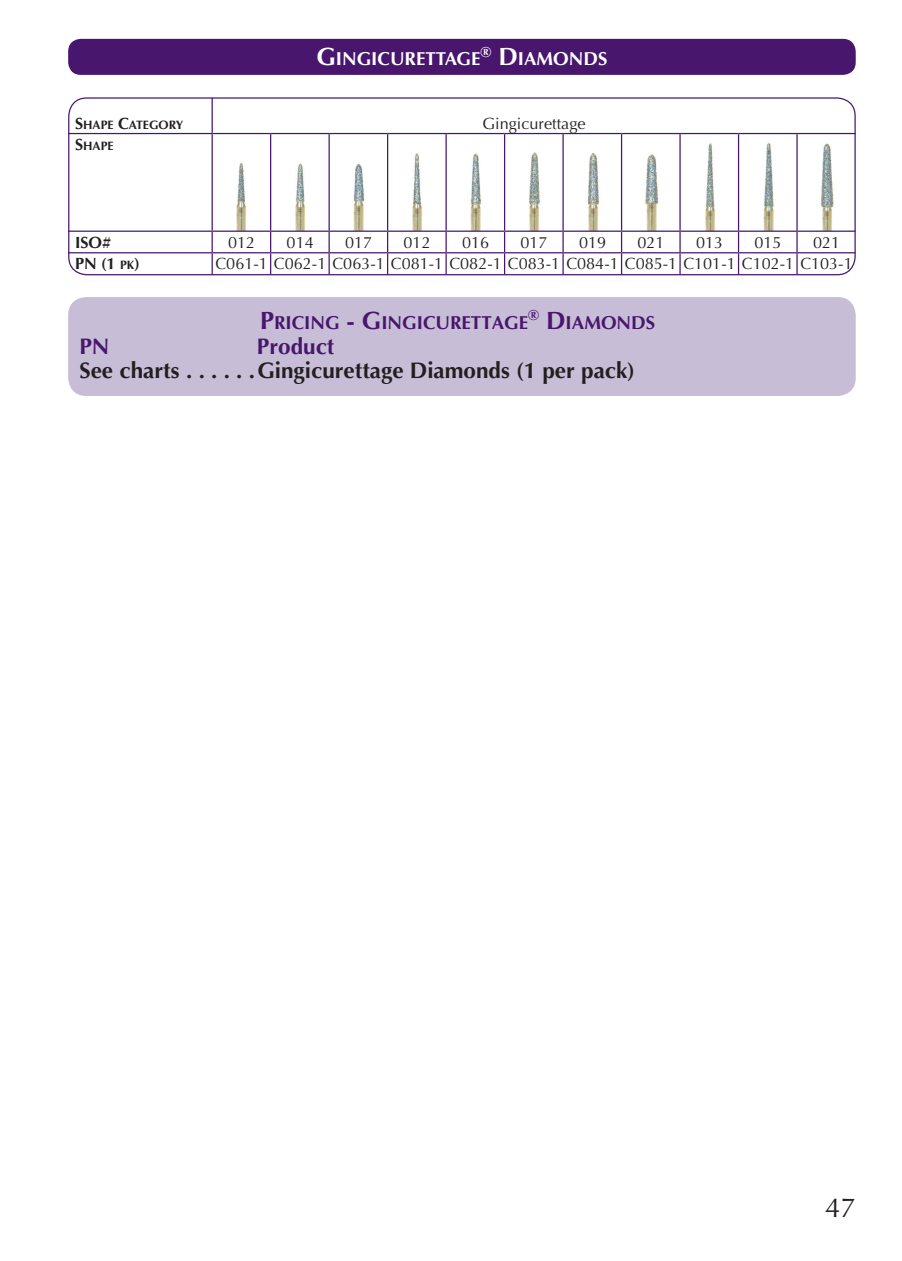
<style>
.page{position:relative;width:902px;height:1261px;background:#fff}
.page>*{position:absolute;margin:0;border:0;box-sizing:border-box;transform-origin:0 0}
.t1{font:27.5px "Optima";color:#231f20}
.t2{font:700 22.5px "Optima";color:#231f20}
.t3{font:700 22.5px "Optima";color:#48166d}
.t4{font:700 18.75px "Optima";color:#48166d}
.t5{font:700 18.75px "Optima";color:#fff}
.t6{font:16.25px "Optima";color:#231f20}
.t7{font:700 16.25px "Optima";color:#231f20}
.t8{font:700 12.25px "Optima";color:#231f20}
.s1{font-size:25px}
.s2{font-size:16.25px}
.s3{font-size:12.25px}
</style>
<div class="page">
<div style="left:68px;top:297px;width:788px;height:99px;background:#c7bdd6;border-radius:18px"></div>
<div style="left:68px;top:39px;width:788px;height:36px;background:#48166d;border-radius:13px"></div>
<div style="left:68px;top:97px;width:788px;height:178px;border:1px solid #48166d;border-radius:18px"></div>
<img style="left:236px;top:163px;width:10px;height:67px">
<img style="left:295px;top:163px;width:10px;height:67px">
<img style="left:353px;top:163px;width:12px;height:67px">
<img style="left:412px;top:153px;width:10px;height:77px">
<img style="left:470px;top:153px;width:11px;height:77px">
<img style="left:529px;top:152px;width:11px;height:78px">
<img style="left:587px;top:153px;width:13px;height:77px">
<img style="left:645px;top:154px;width:14px;height:76px">
<img style="left:705px;top:143px;width:10px;height:87px">
<img style="left:763px;top:143px;width:11px;height:87px">
<img style="left:820px;top:143px;width:14px;height:87px">
<hr style="left:212px;top:98px;width:1px;height:35px;background:#48166d">
<hr style="left:68px;top:133px;width:144px;height:1px;background:#48166d">
<hr style="left:212px;top:133px;width:59px;height:1px;background:#48166d">
<hr style="left:212px;top:134px;width:1px;height:96px;background:#48166d">
<hr style="left:271px;top:133px;width:58px;height:1px;background:#48166d">
<hr style="left:270px;top:134px;width:1px;height:96px;background:#48166d">
<hr style="left:329px;top:133px;width:59px;height:1px;background:#48166d">
<hr style="left:329px;top:134px;width:1px;height:96px;background:#48166d">
<hr style="left:388px;top:133px;width:58px;height:1px;background:#48166d">
<hr style="left:387px;top:134px;width:1px;height:96px;background:#48166d">
<hr style="left:446px;top:133px;width:59px;height:1px;background:#48166d">
<hr style="left:445px;top:134px;width:2px;height:96px;background:#48166d">
<hr style="left:505px;top:133px;width:58px;height:1px;background:#48166d">
<hr style="left:504px;top:134px;width:1px;height:96px;background:#48166d">
<hr style="left:563px;top:133px;width:59px;height:1px;background:#48166d">
<hr style="left:562px;top:134px;width:2px;height:96px;background:#48166d">
<hr style="left:622px;top:133px;width:58px;height:1px;background:#48166d">
<hr style="left:621px;top:134px;width:1px;height:96px;background:#48166d">
<hr style="left:680px;top:133px;width:59px;height:1px;background:#48166d">
<hr style="left:679px;top:134px;width:2px;height:96px;background:#48166d">
<hr style="left:739px;top:133px;width:58px;height:1px;background:#48166d">
<hr style="left:738px;top:134px;width:1px;height:96px;background:#48166d">
<hr style="left:797px;top:133px;width:58px;height:1px;background:#48166d">
<hr style="left:796px;top:134px;width:2px;height:96px;background:#48166d">
<hr style="left:68px;top:230px;width:144px;height:2px;background:#48166d">
<hr style="left:212px;top:230px;width:59px;height:2px;background:#48166d">
<hr style="left:271px;top:230px;width:58px;height:2px;background:#48166d">
<hr style="left:329px;top:230px;width:59px;height:2px;background:#48166d">
<hr style="left:388px;top:230px;width:58px;height:2px;background:#48166d">
<hr style="left:446px;top:230px;width:59px;height:2px;background:#48166d">
<hr style="left:445px;top:232px;width:2px;height:20px;background:#48166d">
<hr style="left:505px;top:230px;width:58px;height:2px;background:#48166d">
<hr style="left:563px;top:230px;width:59px;height:2px;background:#48166d">
<hr style="left:562px;top:232px;width:2px;height:20px;background:#48166d">
<hr style="left:622px;top:230px;width:58px;height:2px;background:#48166d">
<hr style="left:680px;top:230px;width:59px;height:2px;background:#48166d">
<hr style="left:679px;top:232px;width:2px;height:20px;background:#48166d">
<hr style="left:739px;top:230px;width:58px;height:2px;background:#48166d">
<hr style="left:797px;top:230px;width:58px;height:2px;background:#48166d">
<hr style="left:796px;top:232px;width:2px;height:20px;background:#48166d">
<hr style="left:68px;top:252px;width:144px;height:1px;background:#48166d">
<hr style="left:212px;top:252px;width:59px;height:1px;background:#48166d">
<svg style="left:212px;top:232px;width:1px;height:42px"></svg>
<hr style="left:271px;top:252px;width:58px;height:1px;background:#48166d">
<svg style="left:270px;top:232px;width:1px;height:42px"></svg>
<hr style="left:329px;top:252px;width:59px;height:1px;background:#48166d">
<svg style="left:329px;top:232px;width:1px;height:42px"></svg>
<hr style="left:388px;top:252px;width:58px;height:1px;background:#48166d">
<svg style="left:387px;top:232px;width:1px;height:42px"></svg>
<hr style="left:446px;top:252px;width:59px;height:1px;background:#48166d">
<hr style="left:445px;top:253px;width:2px;height:21px;background:#48166d">
<hr style="left:505px;top:252px;width:58px;height:1px;background:#48166d">
<svg style="left:504px;top:232px;width:1px;height:42px"></svg>
<hr style="left:563px;top:252px;width:59px;height:1px;background:#48166d">
<hr style="left:562px;top:253px;width:2px;height:21px;background:#48166d">
<hr style="left:622px;top:252px;width:58px;height:1px;background:#48166d">
<svg style="left:621px;top:232px;width:1px;height:42px"></svg>
<hr style="left:680px;top:252px;width:59px;height:1px;background:#48166d">
<hr style="left:679px;top:253px;width:2px;height:21px;background:#48166d">
<hr style="left:739px;top:252px;width:58px;height:1px;background:#48166d">
<svg style="left:738px;top:232px;width:1px;height:42px"></svg>
<hr style="left:797px;top:252px;width:58px;height:1px;background:#48166d">
<hr style="left:796px;top:253px;width:2px;height:21px;background:#48166d">
<p class="t5" style="left:316px;top:48px;width:293px"><span class="s1">G</span>INGICURETTAGE<sup>®</sup> <span class="s1">D</span>IAMONDS</p>
<p class="t8" style="left:75px;top:118px;width:110px"><span class="s2">S</span>HAPE <span class="s2">C</span>ATEGORY</p>
<p class="t6" style="left:483px;top:114px;width:104px">Gingicurettage</p>
<p class="t8" style="left:75px;top:139px;width:40px"><span class="s2">S</span>HAPE</p>
<p class="t7" style="left:75px;top:233px;width:38px">ISO #</p>
<p class="t6" style="left:228px;top:233px;width:29px">012</p>
<p class="t6" style="left:287px;top:233px;width:29px">014</p>
<p class="t6" style="left:345px;top:233px;width:29px">017</p>
<p class="t6" style="left:404px;top:233px;width:29px">012</p>
<p class="t6" style="left:462px;top:233px;width:29px">016</p>
<p class="t6" style="left:521px;top:233px;width:29px">017</p>
<p class="t6" style="left:579px;top:233px;width:29px">019</p>
<p class="t6" style="left:638px;top:233px;width:29px">021</p>
<p class="t6" style="left:696px;top:233px;width:29px">013</p>
<p class="t6" style="left:754px;top:233px;width:29px">015</p>
<p class="t6" style="left:813px;top:233px;width:29px">021</p>
<p class="t7" style="left:75px;top:254px;width:66px">PN (1 <span class="s3">PK</span>)</p>
<p class="t6" style="left:215px;top:254px;width:639px">C061-1 C062-1 C063-1 C081-1 C082-1 C083-1 C084-1 C085-1 C101-1 C102-1 C103-1</p>
<p class="t4" style="left:260px;top:311px;width:397px"><span class="s1">P</span>RICING <span class="s1">- G</span>INGICURETTAGE<sup>®</sup> <span class="s1">D</span>IAMONDS</p>
<h2 class="t3" style="left:79px;top:333px;width:32px">PN</h2>
<h2 class="t3" style="left:257px;top:333px;width:79px">Product</h2>
<h2 class="t2" style="left:79px;top:357px;width:557px">See charts . . . . . .Gingicurettage Diamonds (1 per pack)</h2>
<h1 class="t1" style="left:825px;top:1191px;width:32px">47</h1>
</div>
